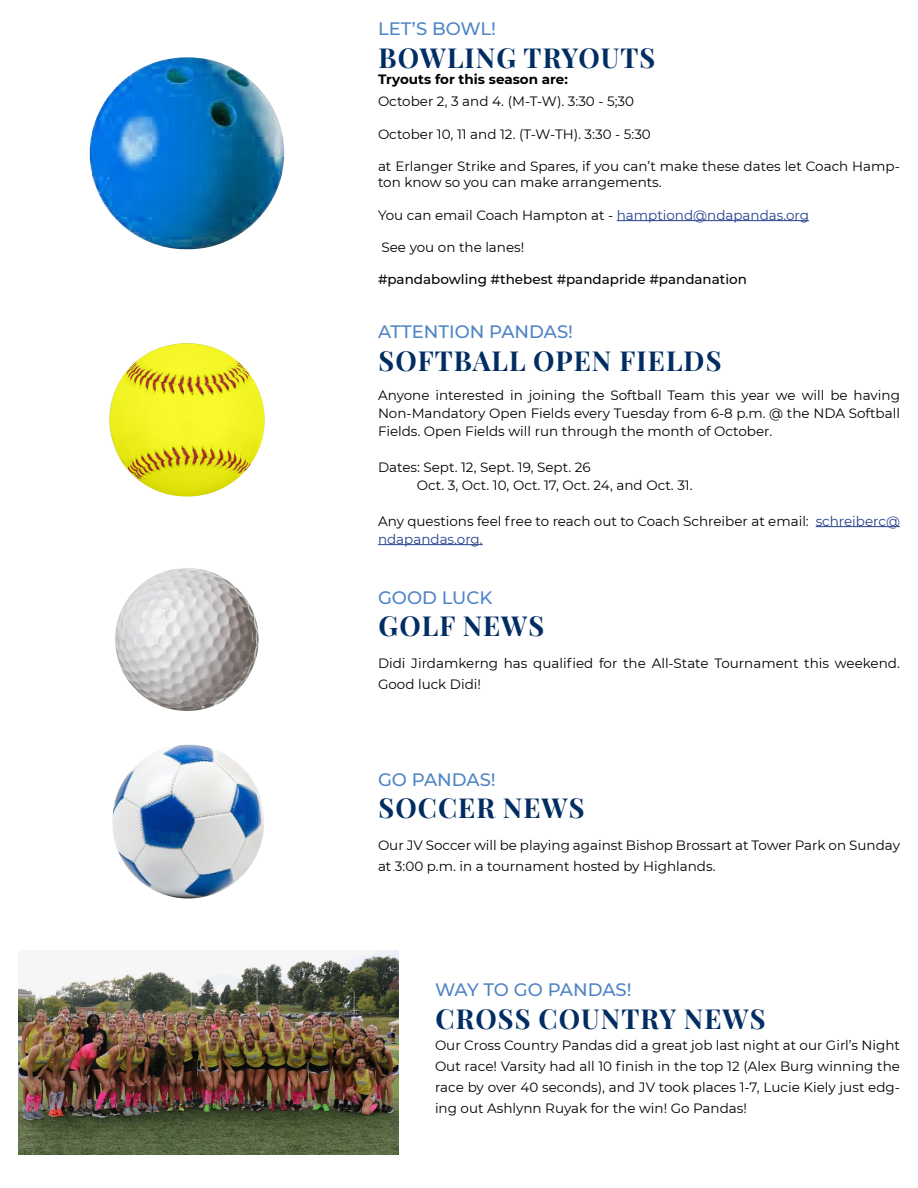
<style>
.page{position:relative;width:918px;height:1188px;background:#fff}
.page>*{position:absolute;margin:0;border:0;box-sizing:border-box;transform-origin:0 0}
.t1{font:27px "Playfair Display";letter-spacing:.04em;color:#002d62}
.t2{font:500 18px "Montserrat";color:#4f84c4}
.t3{font:13.5px/21px "Montserrat";color:#000}
.t4{font:500 13.5px "Montserrat";color:#000}
.t5{font:700 13.5px "Montserrat";color:#000}
.s1{color:#25408f}
</style>
<div class="page">
<hr style="left:617px;top:220px;width:192px;height:1px;background:#25408f">
<hr style="left:816px;top:526px;width:84px;height:1px;background:#25408f">
<hr style="left:378px;top:544px;width:105px;height:1px;background:#25408f">
<img style="left:112px;top:745px;width:152px;height:154px;border-radius:76px">
<img style="left:90px;top:57px;width:194px;height:192px;border-radius:96px">
<img style="left:109px;top:343px;width:156px;height:153px;border-radius:77px">
<img style="left:115px;top:568px;width:144px;height:143px;border-radius:72px">
<img style="left:18px;top:951px;width:381px;height:204px">
<h2 class="t2" style="left:378px;top:16px;width:119px">LET’S BOWL!</h2>
<h1 class="t1" style="left:379px;top:37px;width:278px">BOWLING TRYOUTS</h1>
<p class="t5" style="left:378px;top:69px;width:191px">Tryouts for this season are:</p>
<p class="t3" style="left:378px;top:90px;width:258px">October 2, 3 and 4. (M-T-W). 3:30 - 5;30</p>
<p class="t3" style="left:378px;top:123px;width:274px">October 10, 11 and 12. (T-W-TH). 3:30 - 5:30</p>
<p class="t3" style="left:378px;top:158px;width:524px;line-height:16.2px">at Erlanger Strike and Spares, if you can’t make these dates let Coach Hamp&shy;ton know so you can make arrangements.</p>
<p class="t3" style="left:378px;top:204px;width:433px">You can email Coach Hampton at - <span class="s1">hamptiond@ndapandas.org</span></p>
<p class="t3" style="left:382px;top:236px;width:144px">See you on the lanes!</p>
<p class="t4" style="left:378px;top:270px;width:371px">#pandabowling #thebest #pandapride #pandanation</p>
<h2 class="t2" style="left:378px;top:319px;width:197px">ATTENTION PANDAS!</h2>
<h1 class="t1" style="left:379px;top:340px;width:344px">SOFTBALL OPEN FIELDS</h1>
<p class="t3" style="left:378px;top:385px;width:524px;line-height:18px;text-align:justify">Anyone interested in joining the Softball Team this year we will be having Non-Mandatory Open Fields every Tuesday from 6-8 p.m. @ the NDA Softball Fields. Open Fields will run through the month of October.</p>
<p class="t3" style="left:417px;top:457px;width:277px;line-height:18px;text-indent:-39px">Dates: Sept. 12, Sept. 19, Sept. 26<br>Oct. 3, Oct. 10, Oct. 17, Oct. 24, and Oct. 31.</p>
<p class="t3" style="left:378px;top:511px;width:524px;line-height:18px">Any questions feel free to reach out to Coach Schreiber at email: <span class="s1">schreiberc@ ndapandas.org.</span></p>
<h2 class="t2" style="left:378px;top:585px;width:116px">GOOD LUCK</h2>
<h1 class="t1" style="left:379px;top:605px;width:167px">GOLF NEWS</h1>
<p class="t3" style="left:378px;top:652px;width:524px">Didi Jirdamkerng has qualified for the All-State Tournament this weekend.<br>Good luck Didi!</p>
<h2 class="t2" style="left:378px;top:767px;width:119px">GO PANDAS!</h2>
<h1 class="t1" style="left:379px;top:787px;width:207px">SOCCER NEWS</h1>
<p class="t3" style="left:378px;top:834px;width:524px">Our JV Soccer will be playing against Bishop Brossart at Tower Park on Sunday at 3:00 p.m. in a tournament hosted by Highlands.</p>
<h2 class="t2" style="left:435px;top:977px;width:198px">WAY TO GO PANDAS!</h2>
<h1 class="t1" style="left:436px;top:998px;width:331px">CROSS COUNTRY NEWS</h1>
<p class="t3" style="left:435px;top:1034px;width:467px;text-align:justify">Our Cross Country Pandas did a great job last night at our Girl’s Night Out race! Varsity had all 10 finish in the top 12 (Alex Burg winning the race by over 40 seconds), and JV took places 1-7, Lucie Kiely just edg&shy;ing out Ashlynn Ruyak for the win! Go Pandas!</p>
</div>
